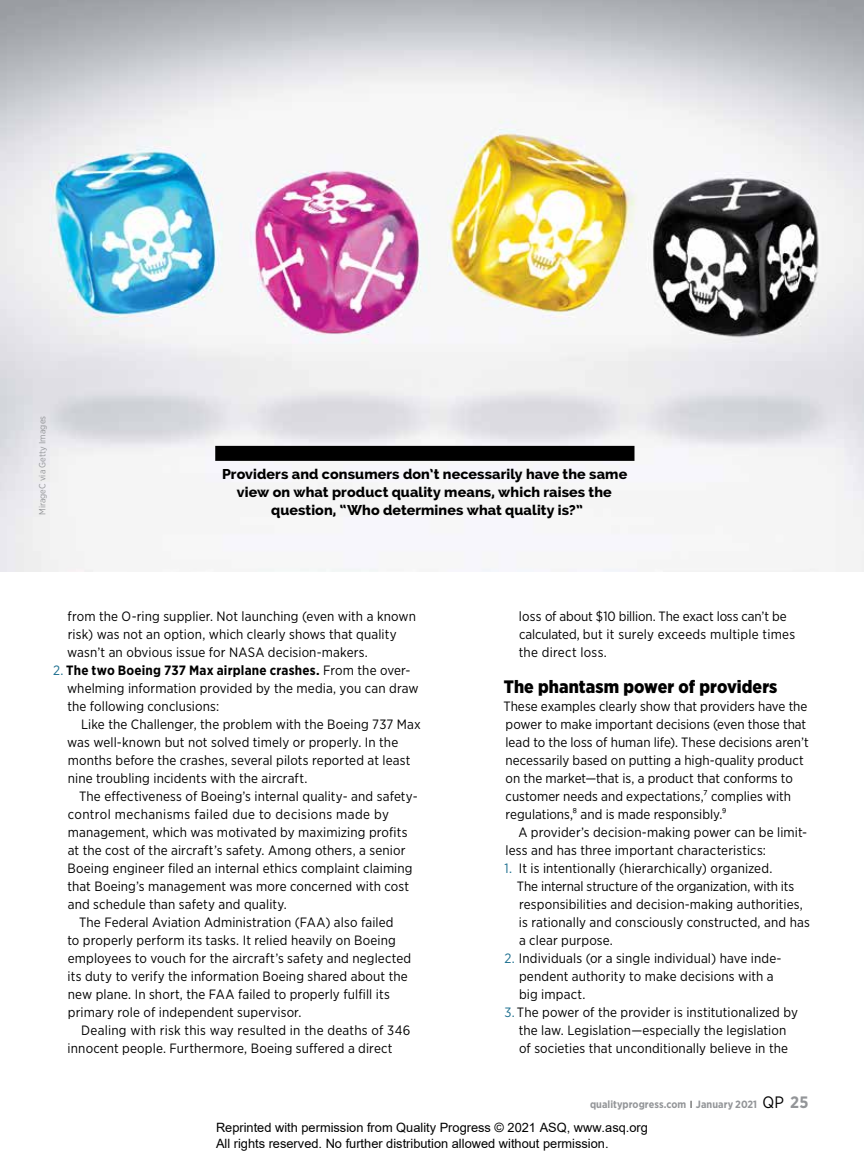
<style>
.page{position:relative;width:864px;height:1161px;background:#fff}
.page>*{position:absolute;margin:0;border:0;box-sizing:border-box;transform-origin:0 0}
.t1{font:900 18px "Gotham Narrow";letter-spacing:.005em;color:#000}
.t2{font:800 14.25px/18px "Raleway";letter-spacing:.01em;color:#000;text-align:center}
.t3{font:13.5px/18px "Gotham Narrow";letter-spacing:.005em;color:#000}
.t4{font:13.5px "Gotham Narrow";letter-spacing:.03em;color:#000}
.t5{font:12.75px/15.5px "Arial";color:#000}
.t6{font:700 10.5px "Gotham Narrow";letter-spacing:.005em;color:#939598}
.t7{font:9px "Gotham Narrow";color:#939598}
.s1{color:#1d6f8f}
.s2{font-weight:700}
.s3{color:#000}
.s4{font-weight:400;font-size:16.5px;color:#000}
.s5{font-size:16.5px}
</style>
<div class="page">
<img style="left:0;top:0;width:864px;height:572px">
<div style="left:215px;top:446px;width:419px;height:15px;background:#000"></div>
<p class="t7" style="left:37px;top:515px;width:101px;rotate:-90deg">MirageC via Getty Images</p>
<p class="t2" style="left:222px;top:465px;width:407px">Providers and consumers don’t necessarily have the same view on what product quality means, which raises the</p>
<p class="t2" style="left:271px;top:501px;width:313px">question, “Who determines what quality is?”</p>
<p class="t3" style="left:67px;top:607px;width:351px">from the O-ring supplier. Not launching (even with a known risk) was not an option, which clearly shows that quality wasn’t an obvious issue for NASA decision-makers.</p>
<p class="t3" style="left:67px;top:661px;width:353px;text-indent:-14px"><span class="s1">2.</span> <span class="s2">The two Boeing 737 Max airplane crashes.</span> From the over&shy;whelming information provided by the media, you can draw the following conclusions:</p>
<p class="t3" style="left:67px;top:715px;width:355px;text-indent:14px">Like the Challenger, the problem with the Boeing 737 Max was well-known but not solved timely or properly. In the months before the crashes, several pilots reported at least nine troubling incidents with the aircraft.</p>
<p class="t3" style="left:79px;top:787px;width:340px">The effectiveness of Boeing’s internal quality- and safety-</p>
<p class="t4" style="left:68px;top:806px;width:323px">control mechanisms failed due to decisions made by</p>
<p class="t3" style="left:68px;top:823px;width:341px">management, which was motivated by maximizing profits</p>
<p class="t3" style="left:68px;top:841px;width:339px">at the cost of the aircraft’s safety. Among others, a senior</p>
<p class="t3" style="left:68px;top:859px;width:346px">Boeing engineer filed an internal ethics complaint claiming</p>
<p class="t3" style="left:67px;top:877px;width:343px">that Boeing’s management was more concerned with cost</p>
<p class="t3" style="left:68px;top:895px;width:221px">and schedule than safety and quality.</p>
<p class="t3" style="left:79px;top:913px;width:316px">The Federal Aviation Administration (FAA) also failed</p>
<p class="t3" style="left:67px;top:931px;width:330px">to properly perform its tasks. It relied heavily on Boeing</p>
<p class="t3" style="left:68px;top:949px;width:345px">employees to vouch for the aircraft’s safety and neglected</p>
<p class="t3" style="left:68px;top:967px;width:342px">its duty to verify the information Boeing shared about the</p>
<p class="t3" style="left:68px;top:985px;width:324px">new plane. In short, the FAA failed to properly fulfill its</p>
<p class="t3" style="left:68px;top:1003px;width:235px">primary role of independent supervisor.</p>
<p class="t3" style="left:81px;top:1021px;width:331px">Dealing with risk this way resulted in the deaths of 346</p>
<p class="t3" style="left:68px;top:1039px;width:326px">innocent people. Furthermore, Boeing suffered a direct</p>
<p class="t3" style="left:519px;top:607px;width:278px">loss of about $10 billion. The exact loss can’t be calculated, but it surely exceeds multiple times the direct loss.</p>
<h1 class="t1" style="left:504px;top:675px;width:275px">The phantasm power of providers</h1>
<p class="t3" style="left:503px;top:697px;width:307px">These examples clearly show that providers have the power to make important decisions (even those that lead to the loss of human life). These decisions aren’t necessarily based on putting a high-quality product on the market—that is, a product that conforms to customer needs and expectations,7 complies with regulations,8 and is made responsibly.9</p>
<p class="t3" style="left:506px;top:823px;width:303px;text-indent:13px">A provider’s decision-making power can be limit&shy;less and has three important characteristics:</p>
<p class="t3" style="left:517px;top:859px;width:294px;text-indent:-12px"><span class="s1">1.</span> It is intentionally (hierarchically) organized.<br>The internal structure of the organization, with its responsibilities and decision-making authorities, is rationally and consciously constructed, and has a clear purpose.</p>
<p class="t3" style="left:519px;top:949px;width:264px;text-indent:-15px"><span class="s1">2.</span> Individuals (or a single individual) have inde&shy;pendent authority to make decisions with a big impact.</p>
<p class="t3" style="left:505px;top:1003px;width:295px;text-align:center"><span class="s1">3.</span> The power of the provider is institutionalized by the law. Legislation—especially the legislation<br>of societies that unconditionally believe in the</p>
<p class="t6" style="left:590px;top:1098px;width:220px">qualityprogress.com <span class="s3">❘</span> January 2021 <span class="s4">QP</span> <span class="s5">25</span></p>
<p class="t5" style="left:216px;top:1120px;width:433px">Reprinted with permission from Quality Progress © 2021 ASQ, www.asq.org<br>All rights reserved. No further distribution allowed without permission.</p>
</div>
